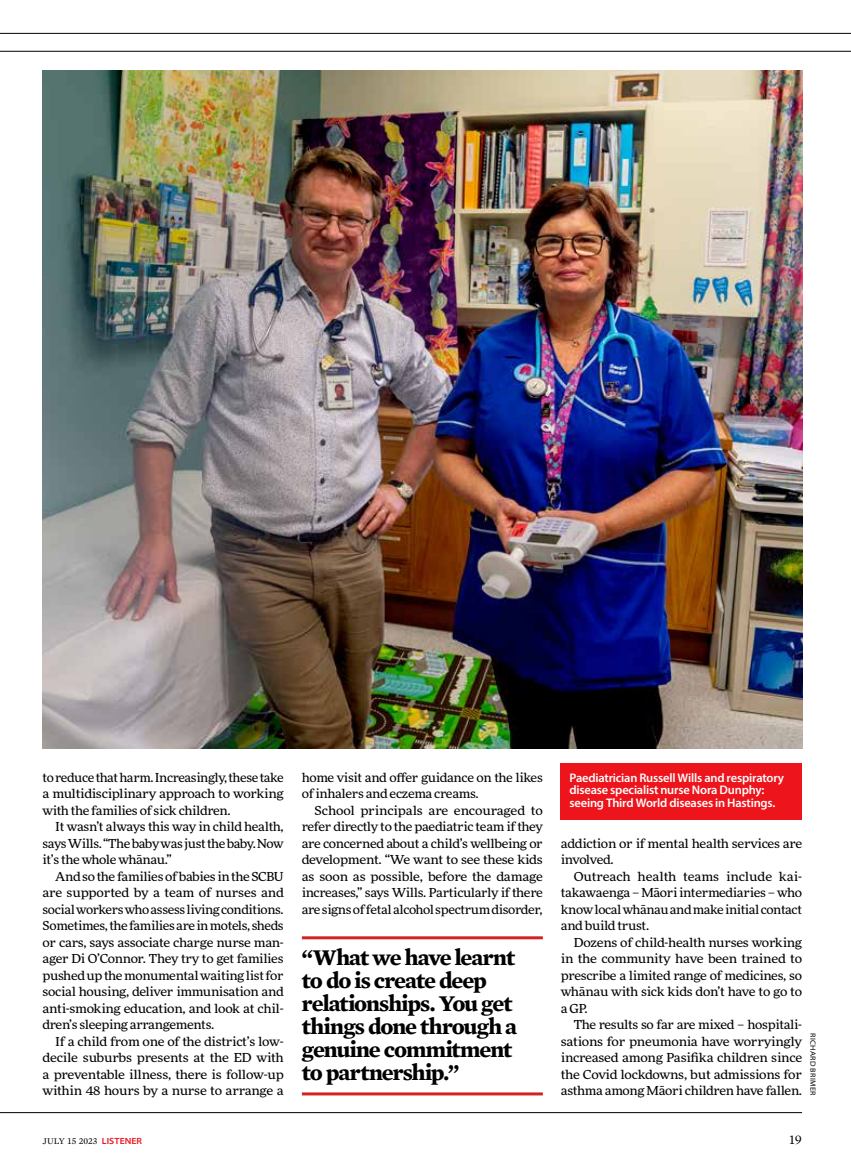
<style>
.page{position:relative;width:851px;height:1170px;background:#fff}
.page>*{position:absolute;margin:0;border:0;box-sizing:border-box;transform-origin:0 0}
.t1{font:700 22.95px/23px "Mercury Text G1";letter-spacing:-.045em;color:#000}
.t2{font:13.5px "Mercury Text G1";color:#000}
.t3{font:600 12.45px/12.8px "Myriad Pro";letter-spacing:-.015em;color:#fff}
.t4{font:expanded 12.3px/16.5px "More Pro";letter-spacing:-.025em;color:#000;text-align:justify}
.t5{font:9px "Mercury Text G1";color:#000}
.t6{font:semi-expanded 7.5px "Myriad Pro";letter-spacing:.04em;color:#000}
.s1{font-family:"Myriad Pro";font-weight:600;font-stretch:semi-expanded;color:#ed141b}
</style>
<div class="page">
<hr style="left:0;top:1112px;width:801px;height:1px;background:#000">
<hr style="left:0;top:33px;width:850px;height:1px;background:#000">
<hr style="left:0;top:51px;width:850px;height:1px;background:#000">
<img style="left:43px;top:70px;width:758px;height:678px">
<hr style="left:302px;top:936px;width:241px;height:3px;background:#d22221">
<hr style="left:302px;top:1092px;width:241px;height:3px;background:#d22221">
<div style="left:561px;top:763px;width:240px;height:56px;background:#ed141b"></div>
<p class="t4" style="left:43px;top:768px;width:243px">to reduce that harm. Increasingly, these take a multidisciplinary approach to working with the families of sick children.</p>
<p class="t4" style="left:43px;top:817px;width:243px;text-indent:13px">It wasn’t always this way in child health, says Wills. “The baby was just the baby. Now it’s the whole whānau.”</p>
<p class="t4" style="left:43px;top:867px;width:243px;text-indent:13px">And so the families of babies in the SCBU are supported by a team of nurses and social workers who assess living conditions.<br>Sometimes, the families are in motels, sheds or cars, says associate charge nurse man&shy;ager Di O’Connor. They try to get families pushed up the monumental waiting list for social housing, deliver immunisation and anti-smoking education, and look at chil&shy;dren’s sleeping arrangements.</p>
<p class="t4" style="left:43px;top:1032px;width:243px;text-indent:13px">If a child from one of the district’s low&shy;decile suburbs presents at the ED with a preventable illness, there is follow-up within 48 hours by a nurse to arrange a</p>
<p class="t4" style="left:302px;top:768px;width:242px">home visit and offer guidance on the likes of inhalers and eczema creams.</p>
<p class="t4" style="left:302px;top:801px;width:243px;text-indent:13px">School principals are encouraged to refer directly to the paediatric team if they are concerned about a child’s wellbeing or development. “We want to see these kids as soon as possible, before the damage increases,” says Wills. Particularly if there are signs of fetal alcohol spectrum disorder,</p>
<h1 class="t1" style="left:302px;top:944px;width:216px">“What we have learnt to do is create deep relationships. You get things done through a genuine commitment to partnership.”</h1>
<p class="t3" style="left:569px;top:770px;width:216px">Paediatrician Russell Wills and respiratory disease specialist nurse Nora Dunphy: seeing Third World diseases in Hastings.</p>
<p class="t4" style="left:561px;top:834px;width:243px">addiction or if mental health services are involved.</p>
<p class="t4" style="left:561px;top:867px;width:242px;text-indent:13px">Outreach health teams include kai&shy;takawaenga – Māori intermediaries – who know local whānau and make initial contact and build trust.</p>
<p class="t4" style="left:561px;top:933px;width:243px;text-indent:13px">Dozens of child-health nurses working in the community have been trained to prescribe a limited range of medicines, so whānau with sick kids don’t have to go to a GP.</p>
<p class="t4" style="left:561px;top:1015px;width:243px;text-indent:13px">The results so far are mixed – hospitali&shy;sations for pneumonia have worryingly increased among Pasifika children since the Covid lockdowns, but admissions for asthma among Māori children have fallen.</p>
<p class="t6" style="left:817px;top:1033px;width:64px;rotate:90deg">RICHARD BRIMER</p>
<p class="t5" style="left:43px;top:1134px;width:101px">JULY 15 2023 <span class="s1">LISTENER</span></p>
<p class="t2" style="left:789px;top:1130px;width:14px">19</p>
</div>
